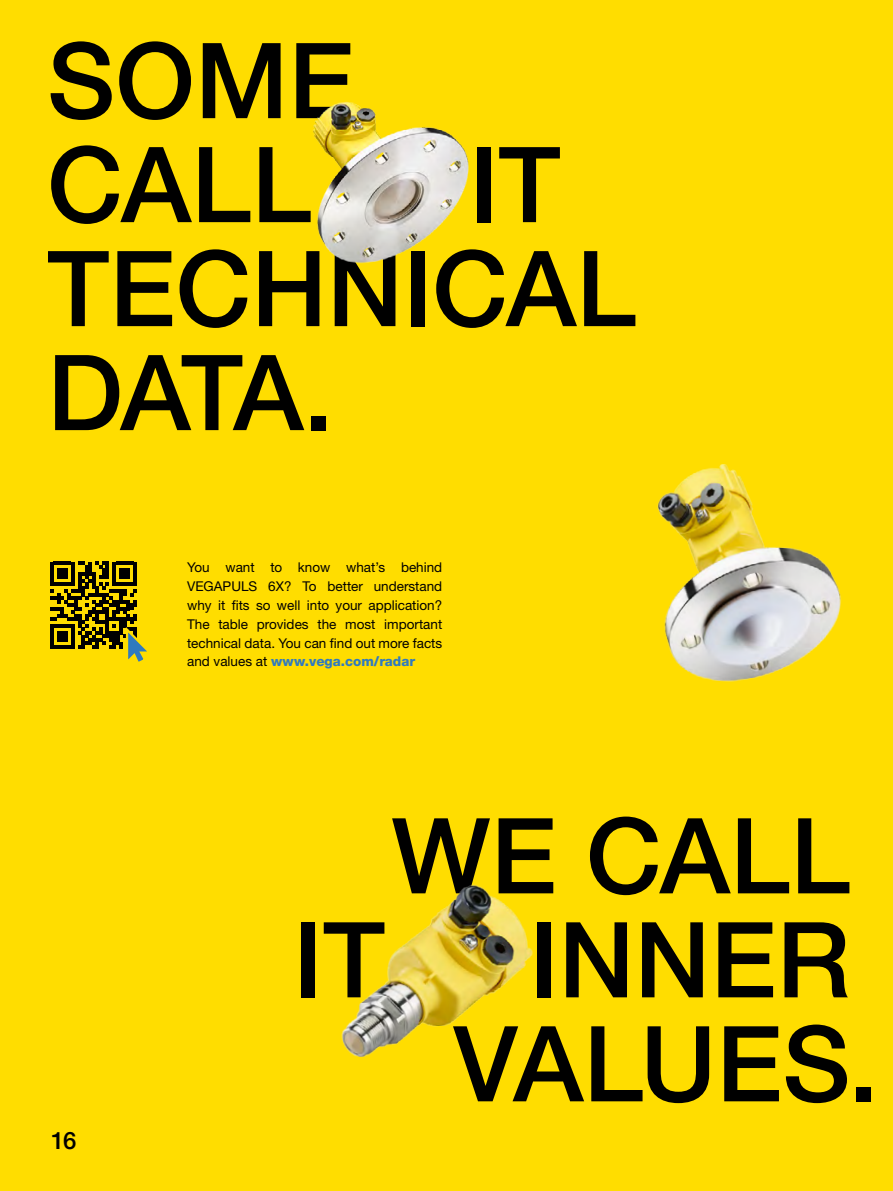
<style>
.page{position:relative;width:893px;height:1191px;background:#fd0}
.page>*{position:absolute;margin:0;border:0;box-sizing:border-box;transform-origin:0 0}
.t1{font:500 105px/103.9px "Helvetica Neue LTW1 G";color:#000}
.t2{font:500 24px "Helvetica Neue LTW1 G";color:#000}
.t3{font:13.5px/18.9px "Helvetica Neue LTW1 G";color:#000;text-align:justify}
.s1{font-weight:800;color:#307abf}
</style>
<div class="page">
<img style="left:657px;top:464px;width:185px;height:218px">
<img style="left:313px;top:101px;width:156px;height:163px">
<img style="left:341px;top:884px;width:192px;height:173px">
<svg style="left:50px;top:561px;width:97px;height:101px"></svg>
<h1 class="t1" style="left:47px;top:29px;width:309px">SOME<br>CALL</h1>
<h1 class="t1" style="left:47px;top:133px;width:591px;text-indent:422px">IT<br>TECHNICAL<br>DATA.</h1>
<p class="t3" style="left:187px;top:557px;width:257px">You want to know what’s behind VEGAPULS 6X? To better understand why it fits so well into your application?<br>The table provides the most important technical data. You can find out more facts and values at <span class="s1">www.vega.com/radar</span></p>
<h1 class="t1" style="left:391px;top:804px;width:460px">WE CALL</h1>
<h2 class="t2" style="left:51px;top:1125px;width:27px">16</h2>
<h1 class="t1" style="left:294px;top:908px;width:93px">IT</h1>
<h1 class="t1" style="left:453px;top:908px;width:426px;text-align:center">INNER<br>VALUES.</h1>
</div>
